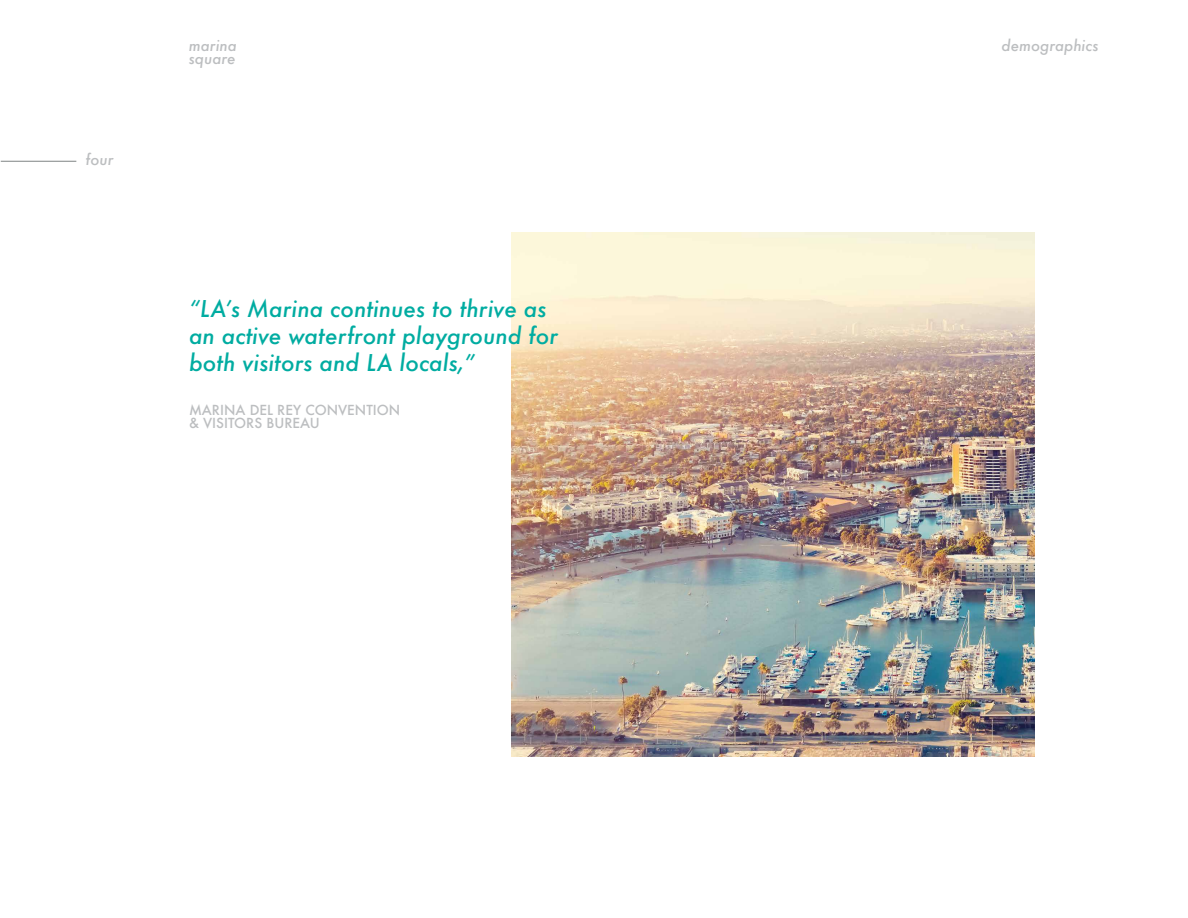
<style>
.page{position:relative;width:1188px;height:918px;background:#fff}
.page>*{position:absolute;margin:0;border:0;box-sizing:border-box;transform-origin:0 0}
.t1{font:italic 500 22.5px/27px "Futura";color:#00aca1}
.t2{font:italic 500 15px/13.5px "Futura";color:#bcbec0}
.t3{font:500 13.5px/13.5px "Futura";color:#bcbec0}
</style>
<div class="page">
<img style="left:511px;top:232px;width:523px;height:524px">
<hr style="left:1px;top:161px;width:75px;height:1px;background:#7e8383">
<p class="t2" style="left:86px;top:153px;width:29px">four</p>
<p class="t2" style="left:189px;top:38px;width:49px">marina square</p>
<p class="t2" style="left:1002px;top:38px;width:98px">demographics</p>
<p class="t1" style="left:189px;top:295px;width:370px">“LA’s Marina continues to thrive as an active waterfront playground for both visitors and LA locals,”</p>
<p class="t3" style="left:189px;top:403px;width:213px">MARINA DEL REY CONVENTION &amp; VISITORS BUREAU</p>
</div>
